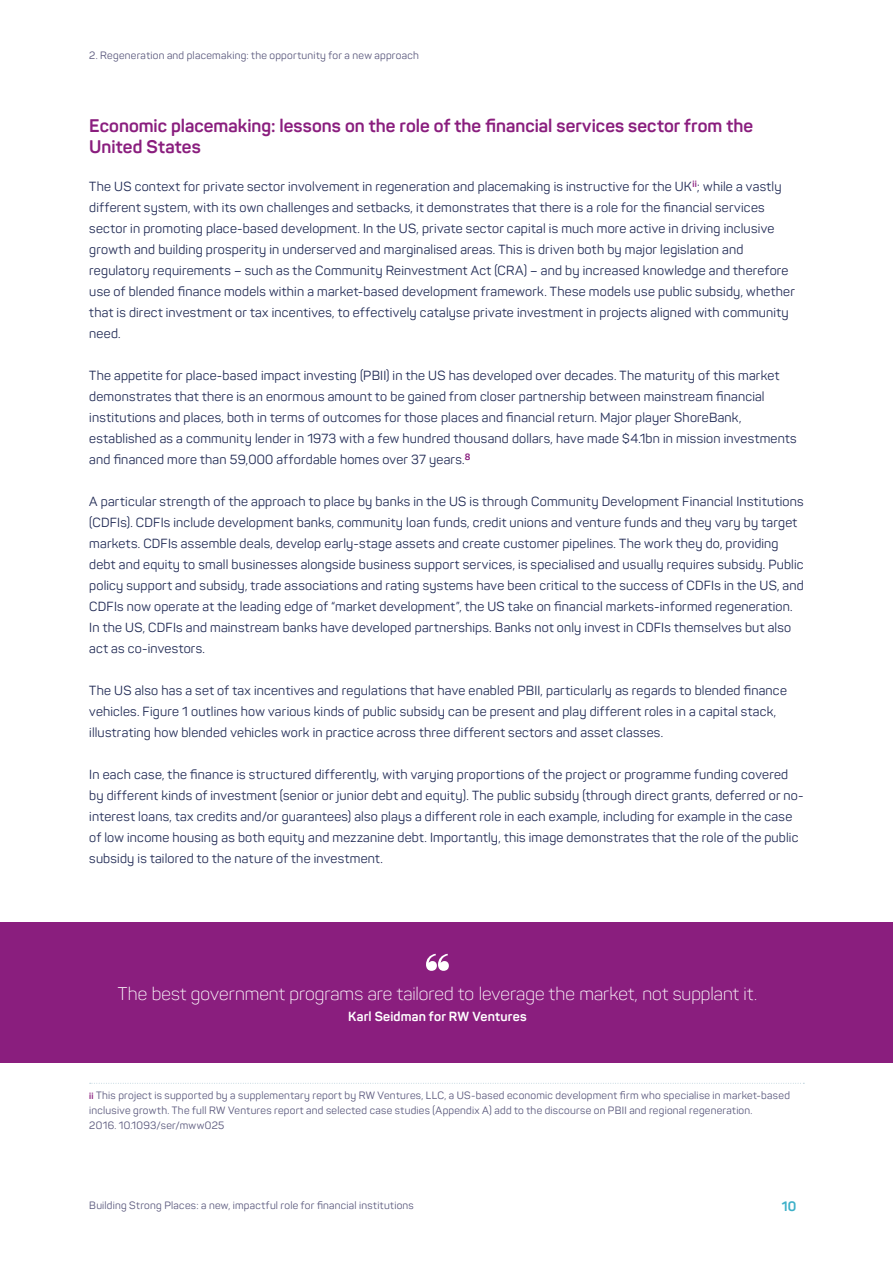
<style>
.page{position:relative;width:893px;height:1263px;background:#fff}
.page>*{position:absolute;margin:0;border:0;box-sizing:border-box;transform-origin:0 0}
.t1{font:900 60px "Eames Century Modern";color:#fff}
.t2{font:700 18px/21px "Panton";color:#8a1e7e}
.t3{font:300 18px "Panton";color:#fff}
.t4{font:700 13.5px "Panton";color:#3db0c8}
.t5{font:13.05px/21px "Panton";letter-spacing:.015em;color:#222c56}
.t6{font:700 13.05px "Panton";letter-spacing:.015em;color:#fff}
.t7{font:10.5px/15px "Panton";letter-spacing:.025em;color:#59577c}
.s1{font-weight:700;font-size:9px;color:#8a1e7e}
</style>
<div class="page">
<div style="left:0;top:923px;width:893px;height:140px;background:#8a1e7e"></div>
<svg style="left:90px;top:1083px;width:714px;height:1px"></svg>
<p class="t7" style="left:89px;top:48px;width:331px">2. Regeneration and placemaking: the opportunity for a new approach</p>
<h2 class="t2" style="left:89px;top:115px;width:665px">Economic placemaking: lessons on the role of the financial services sector from the<br>United States</h2>
<p class="t5" style="left:89px;top:176px;width:707px">The US context for private sector involvement in regeneration and placemaking is instructive for the UK<sup>ii</sup>; while a vastly different system, with its own challenges and setbacks, it demonstrates that there is a role for the financial services sector in promoting place-based development. In the US, private sector capital is much more active in driving inclusive growth and building prosperity in underserved and marginalised areas. This is driven both by major legislation and regulatory requirements – such as the Community Reinvestment Act (CRA) – and by increased knowledge and therefore use of blended finance models within a market-based development framework. These models use public subsidy, whether that is direct investment or tax incentives, to effectively catalyse private investment in projects aligned with community need.</p>
<p class="t5" style="left:89px;top:365px;width:709px">The appetite for place-based impact investing (PBII) in the US has developed over decades. The maturity of this market demonstrates that there is an enormous amount to be gained from closer partnership between mainstream financial institutions and places, both in terms of outcomes for those places and financial return. Major player ShoreBank, established as a community lender in 1973 with a few hundred thousand dollars, have made $4.1bn in mission investments and financed more than 59,000 affordable homes over 37 years.<sup>8</sup></p>
<p class="t5" style="left:89px;top:491px;width:716px">A particular strength of the approach to place by banks in the US is through Community Development Financial Institutions (CDFIs). CDFIs include development banks, community loan funds, credit unions and venture funds and they vary by target markets. CDFIs assemble deals, develop early-stage assets and create customer pipelines. The work they do, providing debt and equity to small businesses alongside business support services, is specialised and usually requires subsidy. Public policy support and subsidy, trade associations and rating systems have been critical to the success of CDFIs in the US, and CDFIs now operate at the leading edge of “market development”, the US take on financial markets-informed regeneration.<br>In the US, CDFIs and mainstream banks have developed partnerships. Banks not only invest in CDFIs themselves but also act as co-investors.</p>
<p class="t5" style="left:89px;top:680px;width:699px">The US also has a set of tax incentives and regulations that have enabled PBII, particularly as regards to blended finance vehicles. Figure 1 outlines how various kinds of public subsidy can be present and play different roles in a capital stack, illustrating how blended vehicles work in practice across three different sectors and asset classes.</p>
<p class="t5" style="left:89px;top:764px;width:716px">In each case, the finance is structured differently, with varying proportions of the project or programme funding covered by different kinds of investment (senior or junior debt and equity). The public subsidy (through direct grants, deferred or no&shy;interest loans, tax credits and/or guarantees) also plays a different role in each example, including for example in the case of low income housing as both equity and mezzanine debt. Importantly, this image demonstrates that the role of the public subsidy is tailored to the nature of the investment.</p>
<h1 class="t1" style="left:424px;top:929px;width:29px">“</h1>
<h2 class="t3" style="left:118px;top:982px;width:641px">The best government programs are tailored to leverage the market, not supplant it.</h2>
<p class="t6" style="left:348px;top:1008px;width:180px">Karl Seidman for RW Ventures</p>
<p class="t7" style="left:89px;top:1087px;width:702px"><span class="s1">ii</span> This project is supported by a supplementary report by RW Ventures, LLC, a US-based economic development firm who specialise in market-based inclusive growth. The full RW Ventures report and selected case studies (Appendix A) add to the discourse on PBII and regional regeneration.<br>2016. 10.1093/ser/mww025</p>
<p class="t7" style="left:89px;top:1198px;width:326px">Building Strong Places: a new, impactful role for financial institutions</p>
<p class="t4" style="left:782px;top:1197px;width:16px">10</p>
</div>
